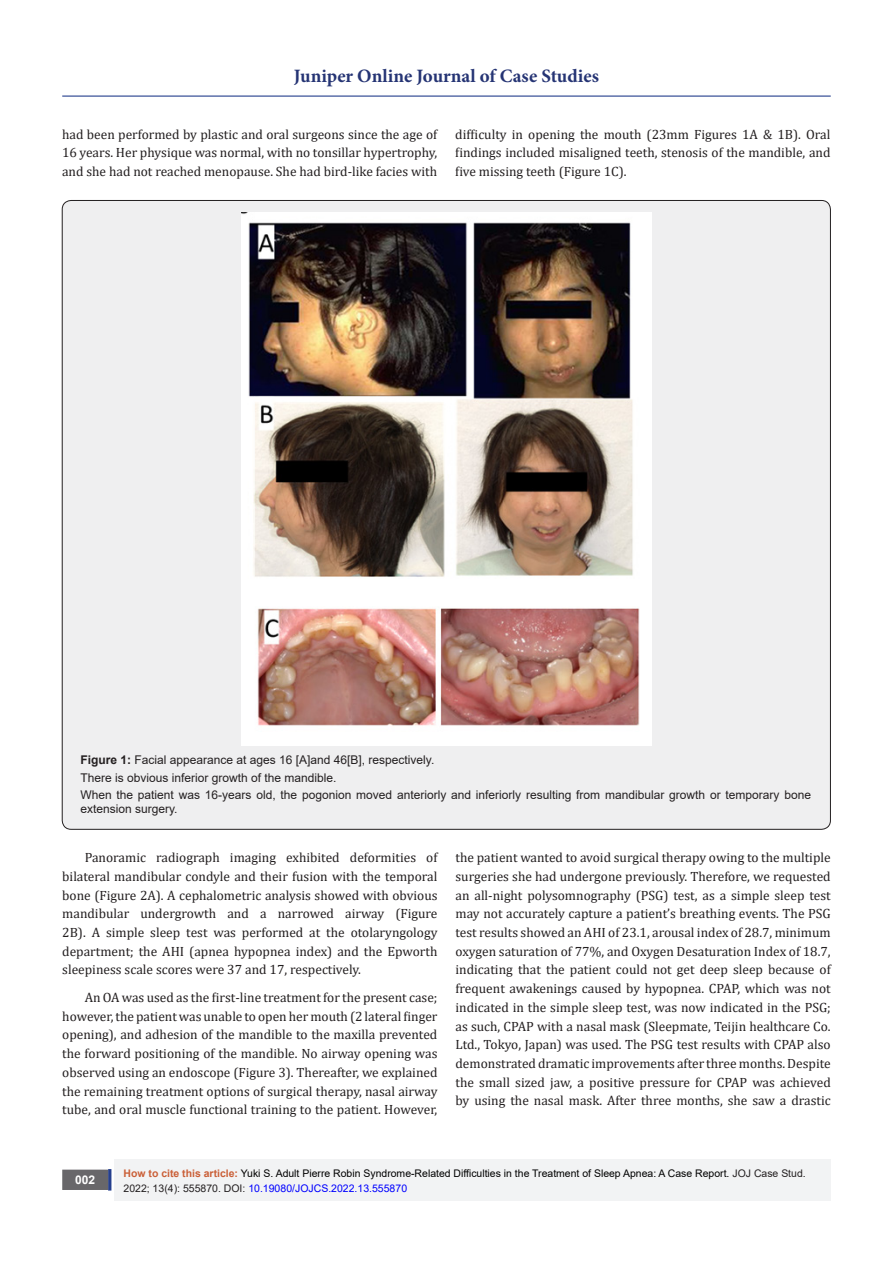
<style>
.page{position:relative;width:893px;height:1263px;background:#fff}
.page>*{position:absolute;margin:0;border:0;box-sizing:border-box;transform-origin:0 0}
.t1{font:700 18.9px "Minion Pro";color:#253474}
.t2{font:13.5px/18.8px "Cambria";color:#231f20;text-align:justify}
.t3{font:12px/17.4px "Arial";color:#231f20}
.t4{font:700 12px "Arial";color:#fff}
.t5{font:10.5px/15px "Arial";color:#000}
.s1{font-weight:700}
.s2{font-weight:700;color:#ca5f37}
.s3{color:#231f20}
.s4{color:#00f}
</style>
<div class="page">
<div style="left:115px;top:1160px;width:716px;height:41px;background:#f2f3f4"></div>
<div style="left:108px;top:1169px;width:3px;height:21px;background:#253f8e;border:2px solid #253f8e"></div>
<hr style="left:62px;top:96px;width:769px;height:1px;background:#253f8e">
<div style="left:63px;top:1170px;width:44px;height:19px;background:#68676a"></div>
<div style="left:62px;top:1169px;width:46px;height:21px;border:2px solid #68676a"></div>
<div style="left:62px;top:200px;width:768px;height:629px;background:#efeff0;border-radius:9px"></div>
<img style="left:241px;top:213px;width:410px;height:533px">
<h1 class="t1" style="left:294px;top:63px;width:307px">Juniper Online Journal of Case Studies</h1>
<p class="t2" style="left:62px;top:125px;width:377px">had been performed by plastic and oral surgeons since the age of 16 years. Her physique was normal, with no tonsillar hypertrophy, and she had not reached menopause. She had bird-like facies with</p>
<p class="t2" style="left:455px;top:125px;width:377px">difficulty in opening the mouth (23mm Figures 1A &amp; 1B). Oral findings included misaligned teeth, stenosis of the mandible, and five missing teeth (Figure 1C).</p>
<p class="t3" style="left:80px;top:751px;width:732px"><span class="s1">Figure 1:</span> Facial appearance at ages 16 [A]and 46[B], respectively.<br>There is obvious inferior growth of the mandible.<br>When the patient was 16-years old, the pogonion moved anteriorly and inferiorly resulting from mandibular growth or temporary bone</p>
<p class="t3" style="left:80px;top:800px;width:99px">extension surgery.</p>
<p class="t2" style="left:62px;top:848px;width:377px;text-indent:22px">Panoramic radiograph imaging exhibited deformities of bilateral mandibular condyle and their fusion with the temporal bone (Figure 2A). A cephalometric analysis showed with obvious mandibular undergrowth and a narrowed airway (Figure 2B). A simple sleep test was performed at the otolaryngology department; the AHI (apnea hypopnea index) and the Epworth sleepiness scale scores were 37 and 17, respectively.</p>
<p class="t2" style="left:62px;top:988px;width:377px;text-indent:22px">An OA was used as the first-line treatment for the present case; however, the patient was unable to open her mouth (2 lateral finger opening), and adhesion of the mandible to the maxilla prevented the forward positioning of the mandible. No airway opening was observed using an endoscope (Figure 3). Thereafter, we explained the remaining treatment options of surgical therapy, nasal airway tube, and oral muscle functional training to the patient. However,</p>
<p class="t2" style="left:455px;top:848px;width:377px">the patient wanted to avoid surgical therapy owing to the multiple surgeries she had undergone previously. Therefore, we requested an all-night polysomnography (PSG) test, as a simple sleep test may not accurately capture a patient’s breathing events. The PSG test results showed an AHI of 23.1, arousal index of 28.7, minimum oxygen saturation of 77%, and Oxygen Desaturation Index of 18.7, indicating that the patient could not get deep sleep because of frequent awakenings caused by hypopnea. CPAP, which was not indicated in the simple sleep test, was now indicated in the PSG; as such, CPAP with a nasal mask (Sleepmate, Teijin healthcare Co.<br>Ltd., Tokyo, Japan) was used. The PSG test results with CPAP also demonstrated dramatic improvements after three months. Despite the small sized jaw, a positive pressure for CPAP was achieved by using the nasal mask. After three months, she saw a drastic</p>
<p class="t4" style="left:75px;top:1171px;width:22px">002</p>
<p class="t5" style="left:124px;top:1165px;width:684px"><span class="s2">How to cite this article:</span> Yuki S. Adult Pierre Robin Syndrome-Related Difficulties in the Treatment of Sleep Apnea: A Case Report. <span class="s3">JOJ Case Stud.<br>2022; 13(4): 555870. DOI:</span> <span class="s4">10.19080/JOJCS.2022.13.555870</span></p>
</div>
